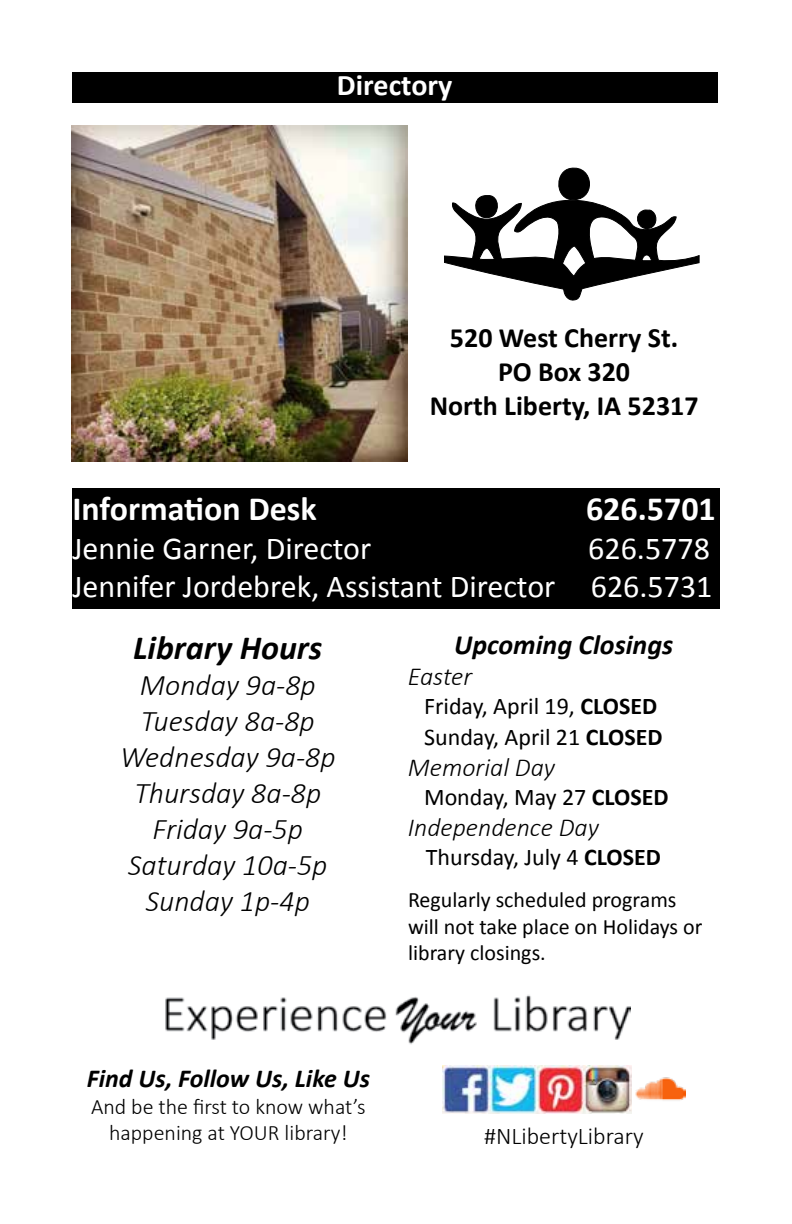
<style>
.page{position:relative;width:792px;height:1224px;background:#fff}
.page>*{position:absolute;margin:0;border:0;box-sizing:border-box;transform-origin:0 0}
.t1{font:700 34px "Calibri";color:#fff}
.t2{font:italic 700 34px "Calibri";color:#000}
.t3{font:32px/38.4px "Calibri";color:#fff;text-align:right}
.t4{font:italic 300 30px/36px "Calibri";color:#000;text-align:center}
.t5{font:700 30px "Calibri";color:#fff}
.t6{font:700 28px/33.6px "Calibri";color:#000;text-align:center}
.t7{font:italic 700 28px "Calibri";color:#000}
.t8{font:italic 300 26px "Calibri";color:#000}
.t9{font:italic 700 26px "Calibri";color:#000}
.t10{font:24px/31.2px "Calibri";color:#000}
.t11{font:300 24px "Calibri";color:#000}
.t12{font:22px/26.4px "Calibri";color:#000}
.t13{font:300 22px/26.4px "Calibri";color:#000;text-align:center}
.s1{font-weight:700}
</style>
<div class="page">
<div style="left:72px;top:488px;width:647px;height:121px;background:#000"></div>
<div style="left:72px;top:72px;width:646px;height:30px;background:#000"></div>
<img style="left:442px;top:1065px;width:190px;height:48px">
<img style="left:165px;top:995px;width:465px;height:50px">
<svg style="left:444px;top:167px;width:256px;height:134px"></svg>
<img style="left:72px;top:125px;width:336px;height:336px">
<img style="left:636px;top:1077px;width:50px;height:24px">
<p class="t5" style="left:337px;top:65px;width:117px">Directory</p>
<p class="t6" style="left:430px;top:321px;width:270px">520 West Cherry St.<br>PO Box 320<br>North Liberty, IA 52317</p>
<p class="t1" style="left:72px;top:487px;width:246px">Information Desk</p>
<p class="t1" style="left:586px;top:487px;width:131px">626.5701</p>
<p class="t3" style="left:72px;top:529px;width:300px">Jennie Garner, Director</p>
<p class="t3" style="left:72px;top:529px;width:642px">626.5778<br>Jennifer Jordebrek, Assistant Director 626.5731</p>
<p class="t2" style="left:133px;top:626px;width:191px">Library Hours</p>
<p class="t4" style="left:120px;top:666px;width:217px">Monday 9a-8p<br>Tuesday 8a-8p<br>Wednesday 9a-8p<br>Thursday 8a-8p<br>Friday 9a-5p<br>Saturday 10a-5p<br>Sunday 1p-4p</p>
<p class="t7" style="left:454px;top:627px;width:221px">Upcoming Closings</p>
<p class="t8" style="left:408px;top:660px;width:66px">Easter</p>
<p class="t10" style="left:424px;top:690px;width:240px">Friday, April 19, <span class="s1">CLOSED<br></span>Sunday, April 21 <span class="s1">CLOSED</span></p>
<p class="t8" style="left:408px;top:751px;width:149px">Memorial Day</p>
<p class="t10" style="left:424px;top:781px;width:246px">Monday, May 27 <span class="s1">CLOSED</span></p>
<p class="t8" style="left:408px;top:811px;width:193px">Independence Day</p>
<p class="t10" style="left:426px;top:841px;width:236px">Thursday, July 4 <span class="s1">CLOSED</span></p>
<p class="t12" style="left:408px;top:887px;width:296px">Regularly scheduled programs will not take place on Holidays or library closings.</p>
<p class="t9" style="left:87px;top:1062px;width:285px">Find Us, Follow Us, Like Us</p>
<p class="t13" style="left:91px;top:1093px;width:276px">And be the first to know what’s happening at YOUR library!</p>
<p class="t11" style="left:484px;top:1121px;width:161px">#NLibertyLibrary</p>
</div>
